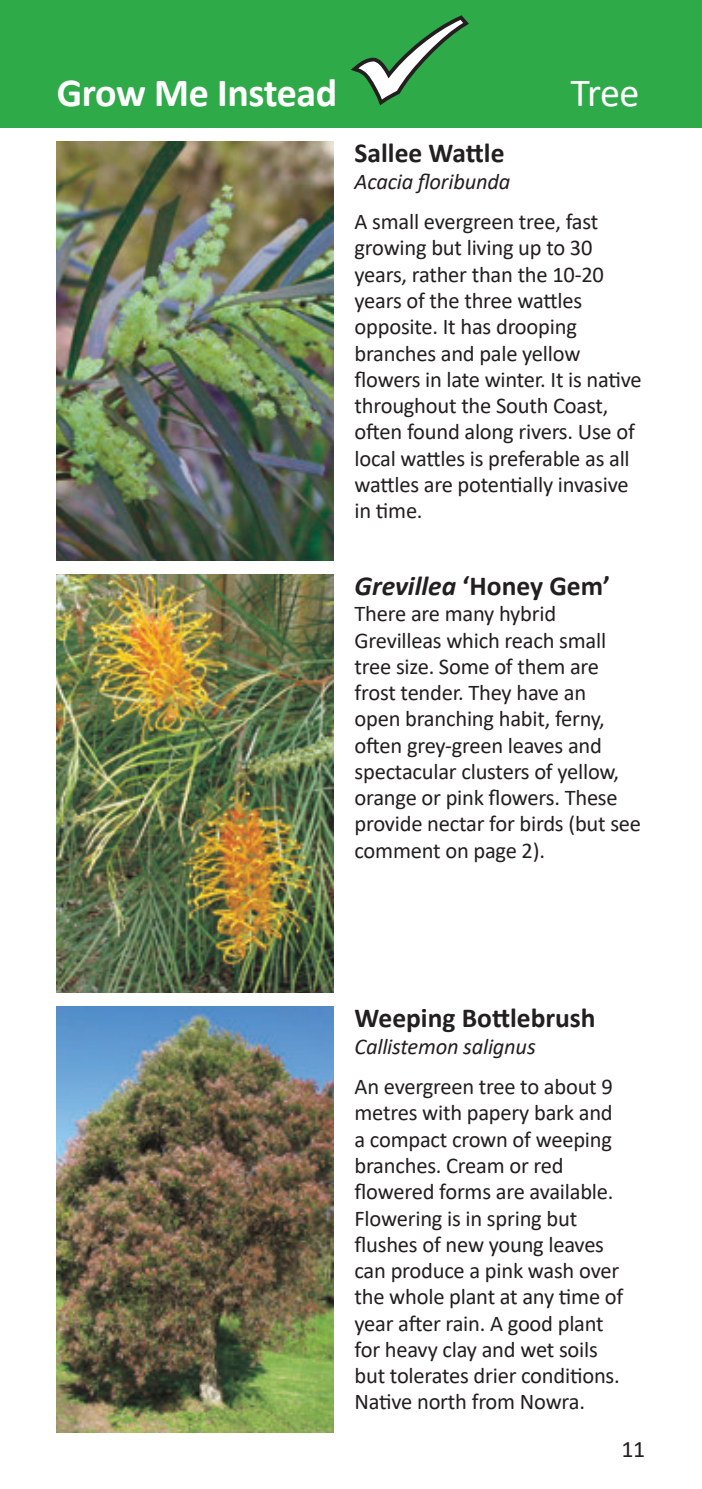
<style>
.page{position:relative;width:702px;height:1489px;background:#fff}
.page>*{position:absolute;margin:0;border:0;box-sizing:border-box;transform-origin:0 0}
.t1{font:700 40px "Calibri";letter-spacing:-.01em;color:#fff}
.t2{font:40px "Calibri";color:#fff}
.t3{font:700 27.5px "Calibri";color:#231f20}
.t4{font:23.75px "Calibri";color:#231f20}
.t5{font:22.5px/26.2px "Calibri";letter-spacing:-.01em;color:#231f20}
.t6{font:italic 22.5px "Calibri";letter-spacing:-.01em;color:#231f20}
.s1{font-style:italic}
</style>
<div class="page">
<img style="left:57px;top:142px;width:276px;height:418px">
<img style="left:57px;top:574px;width:276px;height:418px">
<img style="left:57px;top:1006px;width:276px;height:425px">
<div style="left:0;top:0;width:702px;height:128px;background:#2faa49"></div>
<h1 class="t1" style="left:57px;top:64px;width:282px">Grow Me Instead</h1>
<h1 class="t2" style="left:570px;top:65px;width:71px">Tree</h1>
<p class="t3" style="left:354px;top:134px;width:151px">Sallee Wattle</p>
<p class="t6" style="left:354px;top:166px;width:157px">Acacia floribunda</p>
<p class="t5" style="left:354px;top:208px;width:289px">A small evergreen tree, fast growing but living up to 30 years, rather than the 10-20 years of the three wattles opposite. It has drooping branches and pale yellow flowers in late winter. It is native throughout the South Coast, often found along rivers. Use of local wattles is preferable as all wattles are potentially invasive in time.</p>
<p class="t3" style="left:354px;top:566px;width:257px"><span class="s1">Grevillea</span> ‘Honey Gem’</p>
<p class="t5" style="left:354px;top:600px;width:288px">There are many hybrid<br>Grevilleas which reach small tree size. Some of them are frost tender. They have an<br>open branching habit, ferny, often grey-green leaves and spectacular clusters of yellow, orange or pink flowers. These provide nectar for birds (but see comment on page 2).</p>
<p class="t3" style="left:354px;top:998px;width:243px">Weeping Bottlebrush</p>
<p class="t6" style="left:354px;top:1030px;width:183px">Callistemon salignus</p>
<p class="t5" style="left:354px;top:1072px;width:270px">An evergreen tree to about 9 metres with papery bark and a compact crown of weeping branches. Cream or red flowered forms are available.<br>Flowering is in spring but flushes of new young leaves can produce a pink wash over the whole plant at any time of year after rain. A good plant for heavy clay and wet soils but tolerates drier conditions.<br>Native north from Nowra.</p>
<p class="t4" style="left:621px;top:1432px;width:25px">11</p>
</div>
